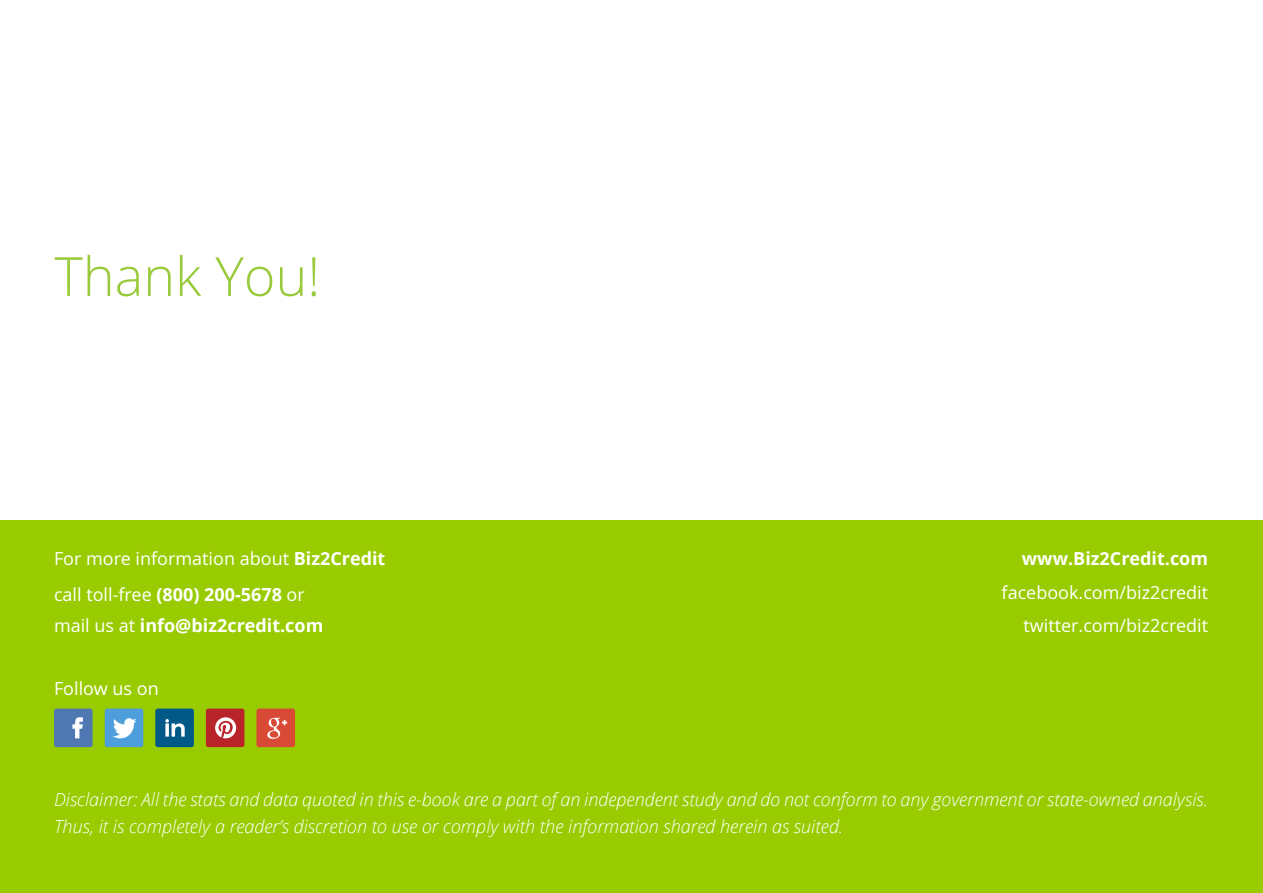
<style>
.page{position:relative;width:1263px;height:893px;background:#fff}
.page>*{position:absolute;margin:0;border:0;box-sizing:border-box;transform-origin:0 0}
.t1{font:300 54px "Open Sans";color:#99ca3c}
.t2{font:italic 300 18px/27px "Open Sans";color:#fff}
.t3{font:18px/36px "Open Sans";color:#fff}
.t4{font:700 18px "Open Sans";color:#fff}
.s1{font-weight:700}
.s2{font-weight:400}
</style>
<div class="page">
<div style="left:0;top:520px;width:1263px;height:373px;background:#9c0"></div>
<div style="left:54px;top:709px;width:39px;height:38px;background:#4f78b3;border-radius:3px"></div>
<svg style="left:72px;top:717px;width:11px;height:21px"></svg>
<div style="left:105px;top:709px;width:38px;height:38px;background:#4d9edb;border-radius:3px"></div>
<svg style="left:113px;top:718px;width:23px;height:20px"></svg>
<div style="left:155px;top:709px;width:39px;height:38px;background:#005987;border-radius:3px"></div>
<svg style="left:165px;top:719px;width:20px;height:18px"></svg>
<div style="left:206px;top:709px;width:38px;height:38px;background:#b82429;border-radius:3px"></div>
<svg style="left:215px;top:717px;width:21px;height:21px"></svg>
<div style="left:256px;top:709px;width:39px;height:38px;background:#d94a36;border-radius:3px"></div>
<svg style="left:267px;top:718px;width:20px;height:21px"></svg>
<h1 class="t1" style="left:54px;top:239px;width:267px">Thank You!</h1>
<p class="t3" style="left:54px;top:540px;width:333px">For more information about <span class="s1">Biz2Credit </span>call toll-free <span class="s1">(800) 200-5678</span> or</p>
<p class="t4" style="left:54px;top:613px;width:271px"><span class="s2">mail us at</span> info@biz2credit.com</p>
<p class="t3" style="left:54px;top:671px;width:106px">Follow us on</p>
<p class="t4" style="left:1022px;top:546px;width:188px">www.Biz2Credit.com</p>
<p class="t3" style="left:1001px;top:576px;width:208px;line-height:33.5px;text-align:right">facebook.com/biz2credit twitter.com/biz2credit</p>
<p class="t2" style="left:54px;top:785px;width:1155px">Disclaimer: All the stats and data quoted in this e-book are a part of an independent study and do not conform to any government or state-owned analysis.<br>Thus, it is completely a reader’s discretion to use or comply with the information shared herein as suited.</p>
</div>
